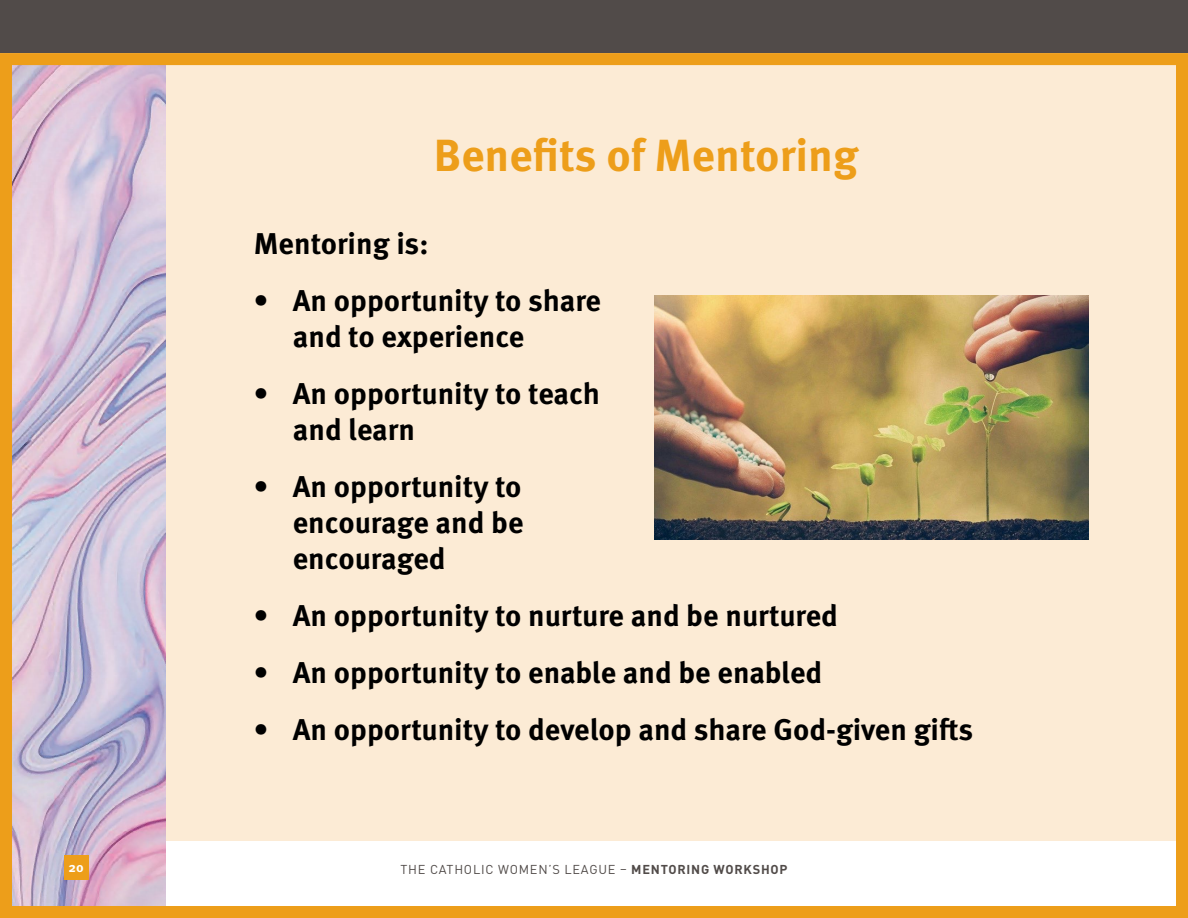
<style>
.page{position:relative;width:1188px;height:918px;background:#fff}
.page>*{position:absolute;margin:0;border:0;box-sizing:border-box;transform-origin:0 0}
.t1{font:700 45px "Meta Pro";color:#ed9e1a}
.t2{font:700 30px/36px "Meta Pro";color:#000}
.t3{font:700 13.5px "Meta Pro";color:#fff}
.t4{font:12.75px "DIN Pro";letter-spacing:.06em;color:#514b49}
.s1{font-weight:700}
</style>
<div class="page">
<div style="left:0;top:0;width:1188px;height:53px;background:#514b49"></div>
<div style="left:0;top:57px;width:1188px;height:784px;background:#fcebd5"></div>
<img style="left:13px;top:66px;width:153px;height:839px">
<div style="left:0;top:53px;width:1188px;height:865px;border:12px solid #ed9e1a"></div>
<div style="left:64px;top:855px;width:25px;height:25px;background:#ed9e1a"></div>
<img style="left:655px;top:296px;width:434px;height:244px">
<p class="t3" style="left:69px;top:857px;width:17px">20</p>
<h1 class="t1" style="left:434px;top:120px;width:426px">Benefits of Mentoring</h1>
<p class="t2" style="left:254px;top:223px;width:176px">Mentoring is:</p>
<p class="t2" style="left:293px;top:280px;width:310px;text-indent:-39px">• An opportunity to share and to experience</p>
<p class="t2" style="left:293px;top:373px;width:309px;text-indent:-39px">• An opportunity to teach and learn</p>
<p class="t2" style="left:293px;top:466px;width:232px;text-align:justify;text-indent:-39px">• An opportunity to encourage and be encouraged</p>
<p class="t2" style="left:254px;top:595px;width:586px">• An opportunity to nurture and be nurtured</p>
<p class="t2" style="left:254px;top:652px;width:570px">• An opportunity to enable and be enabled</p>
<p class="t2" style="left:254px;top:709px;width:721px">• An opportunity to develop and share God-given gifts</p>
<p class="t4" style="left:400px;top:860px;width:389px">THE CATHOLIC WOMEN’S LEAGUE – <span class="s1">MENTORING WORKSHOP</span></p>
</div>
